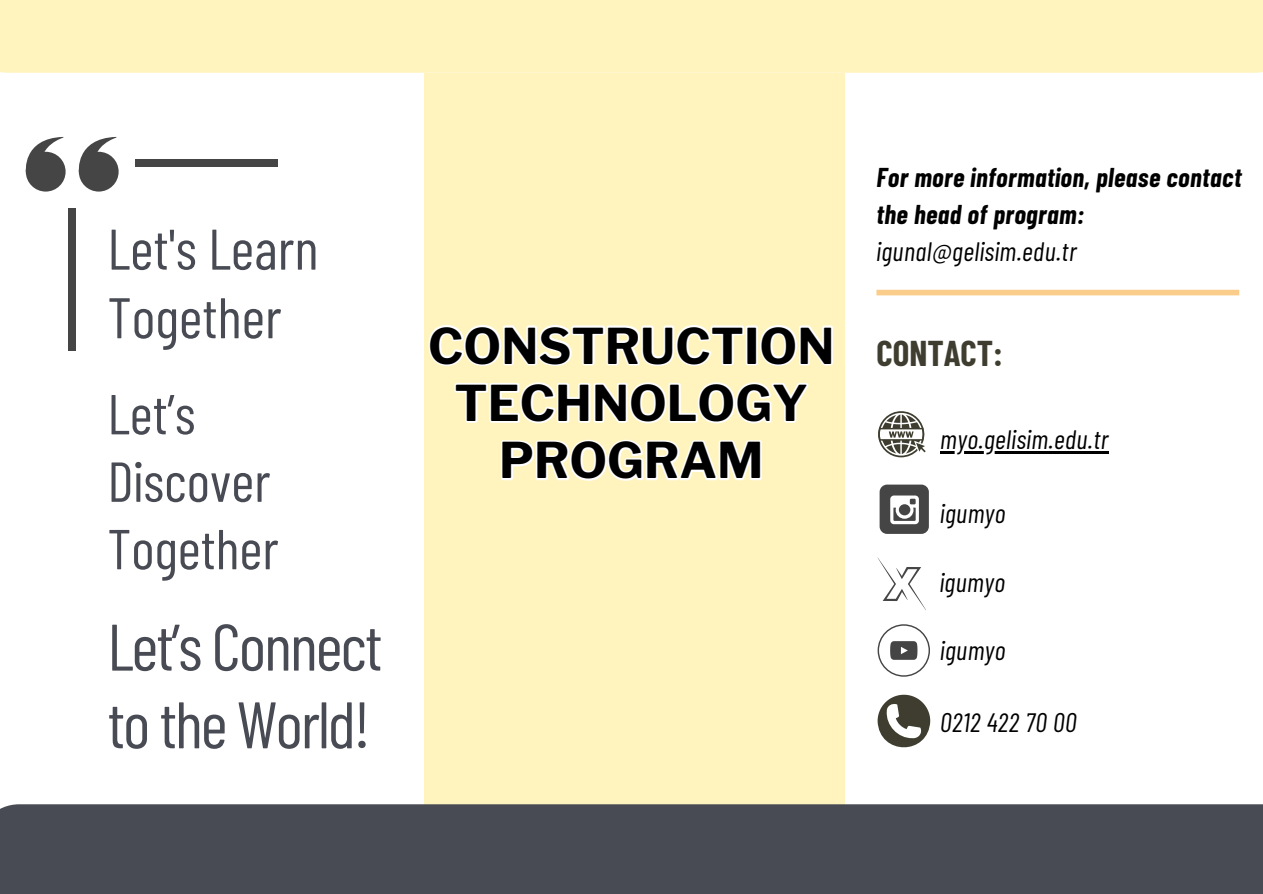
<style>
.page{position:relative;width:1263px;height:894px;background:#fff}
.page>*{position:absolute;margin:0;border:0;box-sizing:border-box;transform-origin:0 0}
.t1{font:65.55px/77.7px "Barlow Condensed";letter-spacing:-.03em;color:#484b53}
.t2{font:57.15px/68.6px "Barlow Condensed";color:#484b53}
.t3{font:56.1px/67.3px "Barlow Condensed";color:#484b53}
.t4{font:700 48.9px/57.3px "Libre Franklin";color:#000;text-align:center}
.t5{font:700 34.95px "Barlow Condensed";color:#3e3d2f}
.t6{font:italic 26.55px "Barlow Condensed";letter-spacing:.02em;color:#000}
.t7{font:italic 700 26.55px/37.2px "Barlow Condensed";letter-spacing:.02em;color:#000}
</style>
<div class="page">
<div style="left:424px;top:73px;width:420px;height:743px;background:#fff4bd"></div>
<div style="left:0;top:804px;width:1263px;height:89px;background:#484b53"></div>
<div style="left:876px;top:290px;width:363px;height:5px;background:#fbcd8a"></div>
<svg style="left:878px;top:411px;width:47px;height:46px"></svg>
<div style="left:880px;top:484px;width:49px;height:49px;background:#454545;border-radius:7px"></div>
<svg style="left:890px;top:495px;width:29px;height:29px"></svg>
<svg style="left:878px;top:694px;width:52px;height:54px"></svg>
<svg style="left:428px;top:325px;width:405px;height:156px"></svg>
<svg style="left:25px;top:136px;width:94px;height:55px"></svg>
<div style="left:69px;top:208px;width:7px;height:142px;background:#454545"></div>
<div style="left:135px;top:160px;width:142px;height:7px;background:#454545"></div>
<div style="left:0;top:0;width:1263px;height:73px;background:#fff4bd"></div>
<svg style="left:878px;top:558px;width:48px;height:52px"></svg>
<svg style="left:878px;top:624px;width:52px;height:52px"></svg>
<hr style="left:940px;top:451px;width:169px;height:2px;background:#000">
<h2 class="t2" style="left:107px;top:212px;width:213px">Let's Learn<br>Together</h2>
<h3 class="t3" style="left:107px;top:378px;width:173px">Let’s<br>Discover<br>Together</h3>
<h1 class="t1" style="left:107px;top:605px;width:276px">Let’s Connect to the World!</h1>
<h3 class="t4" style="left:428px;top:317px;width:408px">CONSTRUCTION<br>TECHNOLOGY<br>PROGRAM</h3>
<p class="t7" style="left:876px;top:157px;width:367px">For more information, please contact the head of program:</p>
<p class="t6" style="left:876px;top:234px;width:202px">igunal@gelisim.edu.tr</p>
<h3 class="t5" style="left:876px;top:331px;width:128px">CONTACT:</h3>
<p class="t6" style="left:940px;top:422px;width:170px">myo.gelisim.edu.tr</p>
<p class="t6" style="left:940px;top:496px;width:67px">igumyo</p>
<p class="t6" style="left:940px;top:565px;width:67px">igumyo</p>
<p class="t6" style="left:940px;top:633px;width:67px">igumyo</p>
<p class="t6" style="left:940px;top:705px;width:138px">0212 422 70 00</p>
</div>
